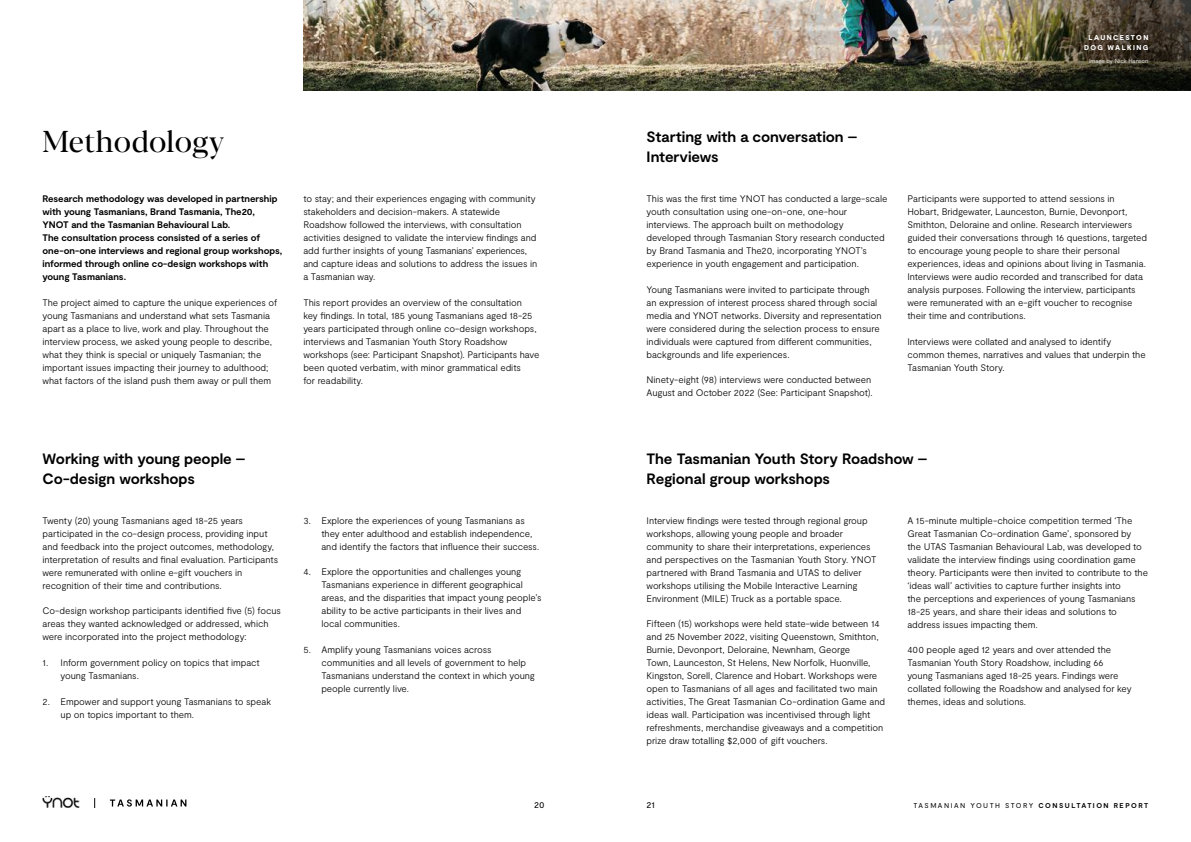
<style>
.page{position:relative;width:1191px;height:842px;background:#fff}
.page>*{position:absolute;margin:0;border:0;box-sizing:border-box;transform-origin:0 0}
.t1{font:30px "Blacker Display";letter-spacing:.005em;color:#000}
.t2{font:700 15px/20px "Moderat";letter-spacing:-.005em;color:#000}
.t3{font:300 9.5px/13px "Moderat";letter-spacing:-.01em;color:#000}
.t4{font:700 9.5px/13px "Moderat";letter-spacing:-.005em;color:#000}
.t5{font:9px "Moderat";color:#000}
.t6{font:7px "Moderat";letter-spacing:.21em;color:#000}
.t7{font:900 7px/10px "Moderat";letter-spacing:.195em;color:#fff;text-align:right}
.t8{font:300 6px "Moderat";letter-spacing:-.01em;color:#fff}
.s1{font-weight:700}
</style>
<div class="page">
<img style="left:303px;top:0;width:888px;height:90px">
<svg style="left:110px;top:799px;width:76px;height:7px"></svg>
<img style="left:43px;top:796px;width:36px;height:12px">
<p class="t7" style="left:1084px;top:33px;width:66px">LAUNCESTON<br>DOG WALKING</p>
<p class="t8" style="left:1089px;top:57px;width:61px">Image by Nick Hanson</p>
<h1 class="t1" style="left:43px;top:127px;width:183px">Methodology</h1>
<p class="t4" style="left:43px;top:193px;width:241px">Research methodology was developed in partnership with young Tasmanians, Brand Tasmania, The20, YNOT and the Tasmanian Behavioural Lab.<br>The consultation process consisted of a series of one-on-one interviews and regional group workshops, informed through online co-design workshops with young Tasmanians.</p>
<p class="t3" style="left:43px;top:296px;width:236px">The project aimed to capture the unique experiences of young Tasmanians and understand what sets Tasmania apart as a place to live, work and play. Throughout the interview process, we asked young people to describe, what they think is special or uniquely Tasmanian; the important issues impacting their journey to adulthood; what factors of the island push them away or pull them</p>
<p class="t3" style="left:303px;top:192px;width:235px">to stay; and their experiences engaging with community stakeholders and decision-makers. A statewide Roadshow followed the interviews, with consultation activities designed to validate the interview findings and add further insights of young Tasmanians’ experiences, and capture ideas and solutions to address the issues in a Tasmanian way.</p>
<p class="t3" style="left:303px;top:296px;width:238px">This report provides an overview of the consultation<br>key findings. In total, 185 young Tasmanians aged 18-25 years participated through online co-design workshops, interviews and Tasmanian Youth Story Roadshow workshops (see: Participant Snapshot). Participants have been quoted verbatim, with minor grammatical edits<br>for readability.</p>
<h2 class="t2" style="left:43px;top:449px;width:204px">Working with young people –<br>Co-design workshops</h2>
<p class="t3" style="left:43px;top:514px;width:237px">Twenty (20) young Tasmanians aged 18-25 years participated in the co-design process, providing input and feedback into the project outcomes, methodology, interpretation of results and final evaluation. Participants were remunerated with online e-gift vouchers in recognition of their time and contributions.</p>
<p class="t3" style="left:43px;top:605px;width:240px">Co-design workshop participants identified five (5) focus areas they wanted acknowledged or addressed, which were incorporated into the project methodology:</p>
<p class="t3" style="left:61px;top:656px;width:201px;text-indent:-18px">1. Inform government policy on topics that impact young Tasmanians.</p>
<p class="t3" style="left:61px;top:695px;width:212px;text-indent:-18px">2. Empower and support young Tasmanians to speak up on topics important to them.</p>
<p class="t3" style="left:321px;top:514px;width:219px;text-indent:-18px">3. Explore the experiences of young Tasmanians as they enter adulthood and establish independence, and identify the factors that influence their success.</p>
<p class="t3" style="left:321px;top:566px;width:222px;text-indent:-18px">4. Explore the opportunities and challenges young Tasmanians experience in different geographical areas, and the disparities that impact young people’s ability to be active participants in their lives and local communities.</p>
<p class="t3" style="left:321px;top:643px;width:215px;text-indent:-18px">5. Amplify young Tasmanians voices across communities and all levels of government to help Tasmanians understand the context in which young people currently live.</p>
<h2 class="t2" style="left:646px;top:128px;width:212px">Starting with a conversation –<br>Interviews</h2>
<p class="t3" style="left:646px;top:192px;width:242px">This was the first time YNOT has conducted a large-scale youth consultation using one-on-one, one-hour interviews. The approach built on methodology developed through Tasmanian Story research conducted by Brand Tasmania and The20, incorporating YNOT’s experience in youth engagement and participation.</p>
<p class="t3" style="left:646px;top:283px;width:236px">Young Tasmanians were invited to participate through an expression of interest process shared through social media and YNOT networks. Diversity and representation were considered during the selection process to ensure individuals were captured from different communities, backgrounds and life experiences.</p>
<p class="t3" style="left:646px;top:374px;width:227px">Ninety-eight (98) interviews were conducted between<br>August and October 2022 (See: Participant Snapshot).</p>
<p class="t3" style="left:907px;top:192px;width:241px">Participants were supported to attend sessions in Hobart, Bridgewater, Launceston, Burnie, Devonport, Smithton, Deloraine and online. Research interviewers guided their conversations through 16 questions, targeted to encourage young people to share their personal experiences, ideas and opinions about living in Tasmania.<br>Interviews were audio recorded and transcribed for data analysis purposes. Following the interview, participants were remunerated with an e-gift voucher to recognise their time and contributions.</p>
<p class="t3" style="left:907px;top:335px;width:240px">Interviews were collated and analysed to identify common themes, narratives and values that underpin the<br>Tasmanian Youth Story.</p>
<h2 class="t2" style="left:646px;top:449px;width:282px">The Tasmanian Youth Story Roadshow –<br>Regional group workshops</h2>
<p class="t3" style="left:646px;top:514px;width:231px">Interview findings were tested through regional group workshops, allowing young people and broader community to share their interpretations, experiences and perspectives on the Tasmanian Youth Story. YNOT partnered with Brand Tasmania and UTAS to deliver workshops utilising the Mobile Interactive Learning Environment (MILE) Truck as a portable space.</p>
<p class="t3" style="left:646px;top:618px;width:240px">Fifteen (15) workshops were held state-wide between 14 and 25 November 2022, visiting Queenstown, Smithton, Burnie, Devonport, Deloraine, Newnham, George<br>Town, Launceston, St Helens, New Norfolk, Huonville, Kingston, Sorell, Clarence and Hobart. Workshops were open to Tasmanians of all ages and facilitated two main activities, The Great Tasmanian Co-ordination Game and ideas wall. Participation was incentivised through light refreshments, merchandise giveaways and a competition prize draw totalling $2,000 of gift vouchers.</p>
<p class="t3" style="left:907px;top:514px;width:242px">A 15-minute multiple-choice competition termed ‘The Great Tasmanian Co-ordination Game’, sponsored by<br>the UTAS Tasmanian Behavioural Lab, was developed to validate the interview findings using coordination game theory. Participants were then invited to contribute to the ‘ideas wall’ activities to capture further insights into<br>the perceptions and experiences of young Tasmanians 18-25 years, and share their ideas and solutions to address issues impacting them.</p>
<p class="t3" style="left:907px;top:644px;width:226px">400 people aged 12 years and over attended the Tasmanian Youth Story Roadshow, including 66<br>young Tasmanians aged 18-25 years. Findings were collated following the Roadshow and analysed for key themes, ideas and solutions.</p>
<p class="t5" style="left:534px;top:799px;width:12px">20</p>
<p class="t5" style="left:646px;top:799px;width:10px">21</p>
<p class="t6" style="left:913px;top:801px;width:236px">TASMANIAN YOUTH STORY <span class="s1">CONSULTATION REPORT</span></p>
</div>
